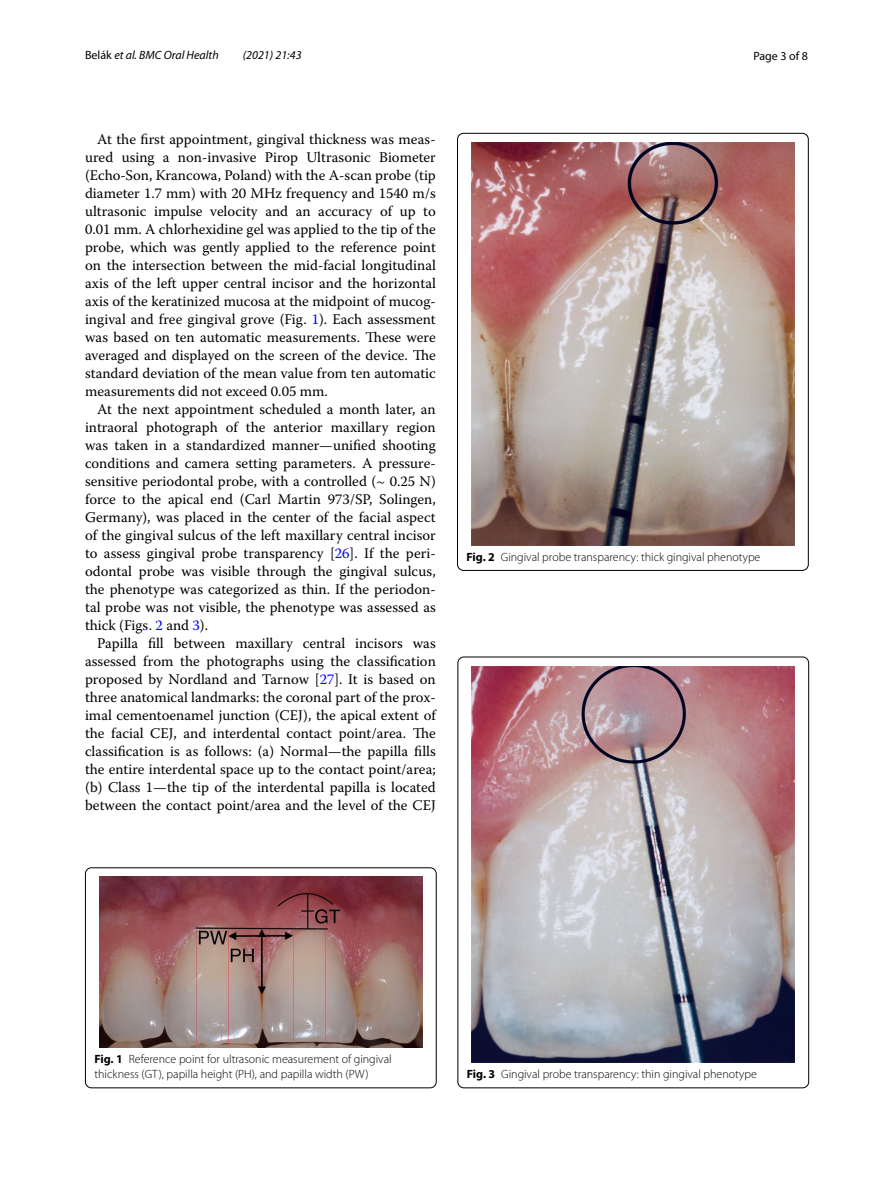
<style>
.page{position:relative;width:893px;height:1187px;background:#fff}
.page>*{position:absolute;margin:0;border:0;box-sizing:border-box;transform-origin:0 0}
.t1{font:14.7px/18px "Warnock Pro";color:#000;text-align:justify}
.t2{font:300 12px/15px "Myriad Pro";color:#000}
.t3{font:italic 12px "Myriad Pro";color:#000}
.t4{font:12px "Myriad Pro";color:#000}
.s1{font-style:normal}
.s2{color:#00f}
.s3{font-weight:700}
</style>
<div class="page">
<img style="left:99px;top:876px;width:323px;height:171px">
<div style="left:85px;top:867px;width:351px;height:220px;border:1px solid #000;border-radius:6px"></div>
<img style="left:471px;top:142px;width:323px;height:403px">
<div style="left:457px;top:133px;width:351px;height:437px;border:1px solid #000;border-radius:6px"></div>
<img style="left:472px;top:666px;width:323px;height:396px">
<div style="left:458px;top:656px;width:351px;height:431px;border:1px solid #000;border-radius:6px"></div>
<p class="t3" style="left:85px;top:48px;width:135px"><span class="s1">Belák</span> et al. BMC Oral Health</p>
<p class="t3" style="left:243px;top:48px;width:60px">(2021) 21:43</p>
<p class="t4" style="left:753px;top:48px;width:56px">Page 3 of 8</p>
<p class="t1" style="left:85px;top:130px;width:352px;text-indent:12px">At the first appointment, gingival thickness was meas&shy;ured using a non-invasive Pirop Ultrasonic Biometer (Echo-Son, Krancowa, Poland) with the A-scan probe (tip diameter 1.7 mm) with 20 MHz frequency and 1540 m/s ultrasonic impulse velocity and an accuracy of up to 0.01 mm. A chlorhexidine gel was applied to the tip of the probe, which was gently applied to the reference point on the intersection between the mid-facial longitudinal axis of the left upper central incisor and the horizontal axis of the keratinized mucosa at the midpoint of mucog&shy;ingival and free gingival grove (Fig. <span class="s2">1</span>). Each assessment was based on ten automatic measurements. These were averaged and displayed on the screen of the device. The standard deviation of the mean value from ten automatic measurements did not exceed 0.05 mm.</p>
<p class="t1" style="left:85px;top:400px;width:352px;text-indent:12px">At the next appointment scheduled a month later, an intraoral photograph of the anterior maxillary region was taken in a standardized manner—unified shooting conditions and camera setting parameters. A pressure&shy;sensitive periodontal probe, with a controlled (~ 0.25 N) force to the apical end (Carl Martin 973/SP, Solingen, Germany), was placed in the center of the facial aspect of the gingival sulcus of the left maxillary central incisor to assess gingival probe transparency [<span class="s2">26</span>]. If the peri&shy;odontal probe was visible through the gingival sulcus, the phenotype was categorized as thin. If the periodon&shy;tal probe was not visible, the phenotype was assessed as thick (Figs. <span class="s2">2</span> and <span class="s2">3</span>).</p>
<p class="t1" style="left:85px;top:634px;width:352px;text-indent:12px">Papilla fill between maxillary central incisors was assessed from the photographs using the classification proposed by Nordland and Tarnow [<span class="s2">27</span>]. It is based on three anatomical landmarks: the coronal part of the prox&shy;imal cementoenamel junction (CEJ), the apical extent of the facial CEJ, and interdental contact point/area. The classification is as follows: (a) Normal—the papilla fills the entire interdental space up to the contact point/area; (b) Class 1—the tip of the interdental papilla is located between the contact point/area and the level of the CEJ</p>
<p class="t2" style="left:466px;top:549px;width:295px"><span class="s3">Fig. 2</span> Gingival probe transparency: thick gingival phenotype</p>
<p class="t2" style="left:94px;top:1051px;width:299px"><span class="s3">Fig. 1</span> Reference point for ultrasonic measurement of gingival thickness (GT), papilla height (PH), and papilla width (PW)</p>
<p class="t2" style="left:467px;top:1066px;width:291px"><span class="s3">Fig. 3</span> Gingival probe transparency: thin gingival phenotype</p>
</div>
